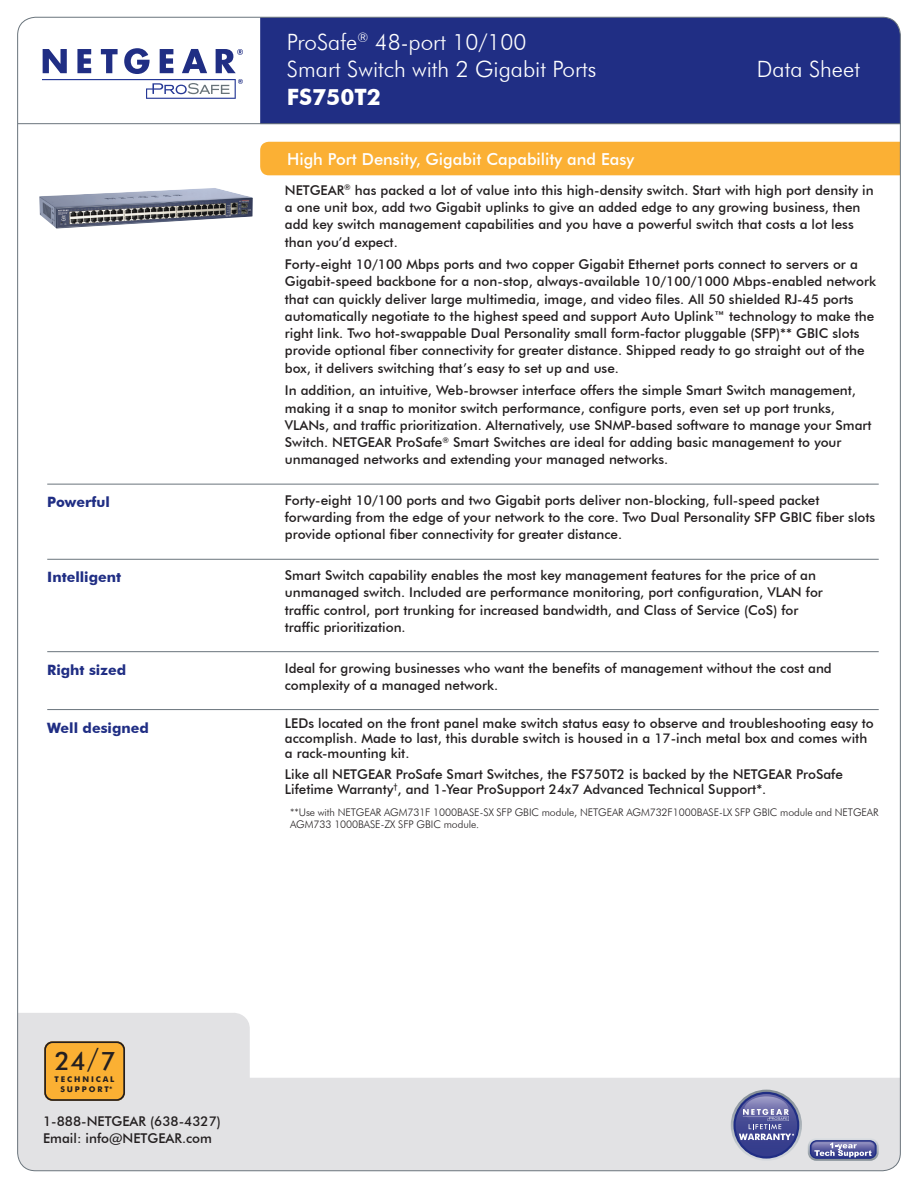
<style>
.page{position:relative;width:918px;height:1188px;background:#fff}
.page>*{position:absolute;margin:0;border:0;box-sizing:border-box;transform-origin:0 0}
.t1{font:500 25.35px "Futura BT";color:#231f20}
.t2{font:300 22.5px/27px "Futura BT";color:#fff}
.t3{font:700 22.5px "Futura BT";color:#fff}
.t4{font:500 16.5px "Futura BT";color:#fff}
.t5{font:700 14.25px "Futura BT";color:#202e84}
.t6{font:500 13.5px/17.2px "Futura BT";color:#231f20}
.t7{font:300 10.5px/12px "Futura BT";letter-spacing:-.005em;color:#231f20}
.t8{font:700 7.95px/9.8px "Futura BT";letter-spacing:.235em;color:#231f20;text-align:center}
.s1{font-weight:300;font-size:28.95px}
.s2{font-weight:500}
</style>
<div class="page">
<div style="left:260px;top:17px;width:640px;height:106px;background:#202e84"></div>
<svg style="left:42px;top:48px;width:201px;height:51px"></svg>
<div style="left:18px;top:1078px;width:883px;height:93px;background:#e2e2e4"></div>
<svg style="left:19px;top:1013px;width:231px;height:128px"></svg>
<div style="left:260px;top:142px;width:639px;height:33px;background:#fbb034"></div>
<hr style="left:47px;top:484px;width:832px;height:1px;background:#6a747c">
<hr style="left:47px;top:559px;width:832px;height:1px;background:#6a747c">
<hr style="left:47px;top:651px;width:832px;height:1px;background:#6a747c">
<hr style="left:47px;top:709px;width:832px;height:1px;background:#6a747c">
<svg style="left:731px;top:1090px;width:71px;height:71px"></svg>
<svg style="left:733px;top:1092px;width:66px;height:67px"></svg>
<div style="left:736px;top:1094px;width:61px;height:62px;background:linear-gradient(to right,#39408e,#353d8c);border-radius:31px"></div>
<svg style="left:739px;top:1096px;width:56px;height:44px"></svg>
<svg style="left:808px;top:1138px;width:71px;height:23px"></svg>
<img style="left:39px;top:188px;width:214px;height:41px">
<hr style="left:18px;top:123px;width:882px;height:1px;background:#6a747c">
<h2 class="t2" style="left:287px;top:28px;width:311px">ProSafe<sup>®</sup> 48-port 10/100<br>Smart Switch with 2 Gigabit Ports</h2>
<h2 class="t3" style="left:287px;top:83px;width:96px">FS750T2</h2>
<h2 class="t2" style="left:757px;top:55px;width:104px">Data Sheet</h2>
<p class="t4" style="left:287px;top:149px;width:349px">High Port Density, Gigabit Capability and Easy</p>
<p class="t6" style="left:285px;top:181px;width:590px">NETGEAR<sup>®</sup> has packed a lot of value into this high-density switch. Start with high port density in a one unit box, add two Gigabit uplinks to give an added edge to any growing business, then add key switch management capabilities and you have a powerful switch that costs a lot less than you’d expect.</p>
<p class="t6" style="left:285px;top:256px;width:593px">Forty-eight 10/100 Mbps ports and two copper Gigabit Ethernet ports connect to servers or a Gigabit-speed backbone for a non-stop, always-available 10/100/1000 Mbps-enabled network that can quickly deliver large multimedia, image, and video files. All 50 shielded RJ-45 ports automatically negotiate to the highest speed and support Auto Uplink™ technology to make the right link. Two hot-swappable Dual Personality small form-factor pluggable (SFP)** GBIC slots provide optional fiber connectivity for greater distance. Shipped ready to go straight out of the box, it delivers switching that’s easy to set up and use.</p>
<p class="t6" style="left:285px;top:382px;width:588px">In addition, an intuitive, Web-browser interface offers the simple Smart Switch management, making it a snap to monitor switch performance, configure ports, even set up port trunks, VLANs, and traffic prioritization. Alternatively, use SNMP-based software to manage your Smart Switch. NETGEAR ProSafe<sup>®</sup> Smart Switches are ideal for adding basic management to your unmanaged networks and extending your managed networks.</p>
<p class="t5" style="left:47px;top:494px;width:64px">Powerful</p>
<p class="t6" style="left:285px;top:491px;width:592px">Forty-eight 10/100 ports and two Gigabit ports deliver non-blocking, full-speed packet forwarding from the edge of your network to the core. Two Dual Personality SFP GBIC fiber slots provide optional fiber connectivity for greater distance.</p>
<p class="t5" style="left:47px;top:569px;width:75px">Intelligent</p>
<p class="t6" style="left:285px;top:567px;width:540px">Smart Switch capability enables the most key management features for the price of an unmanaged switch. Included are performance monitoring, port configuration, VLAN for traffic control, port trunking for increased bandwidth, and Class of Service (CoS) for traffic prioritization.</p>
<p class="t5" style="left:47px;top:661px;width:80px">Right sized</p>
<p class="t6" style="left:285px;top:659px;width:549px">Ideal for growing businesses who want the benefits of management without the cost and complexity of a managed network.</p>
<p class="t5" style="left:47px;top:719px;width:103px">Well designed</p>
<p class="t6" style="left:285px;top:716px;width:591px;line-height:15px">LEDs located on the front panel make switch status easy to observe and troubleshooting easy to accomplish. Made to last, this durable switch is housed in a 17-inch metal box and comes with a rack-mounting kit.</p>
<p class="t6" style="left:285px;top:766px;width:560px;line-height:15px">Like all NETGEAR ProSafe Smart Switches, the FS750T2 is backed by the NETGEAR ProSafe<br>Lifetime Warranty<sup>†</sup>, and 1-Year ProSupport 24x7 Advanced Technical Support*.</p>
<p class="t7" style="left:290px;top:807px;width:590px">**Use with NETGEAR AGM731F 1000BASE-SX SFP GBIC module, NETGEAR AGM732F1000BASE-LX SFP GBIC module and NETGEAR<br>AGM733 1000BASE-ZX SFP GBIC module.</p>
<h1 class="t1" style="left:55px;top:1045px;width:63px">24<span class="s1">/</span>7</h1>
<p class="t8" style="left:55px;top:1074px;width:61px">TECHNICAL<br>SUPPORT<span class="s2">*</span></p>
<p class="t6" style="left:43px;top:1112px;width:179px">1-888-NETGEAR (638-4327)<br>Email: info@NETGEAR.com</p>
</div>
